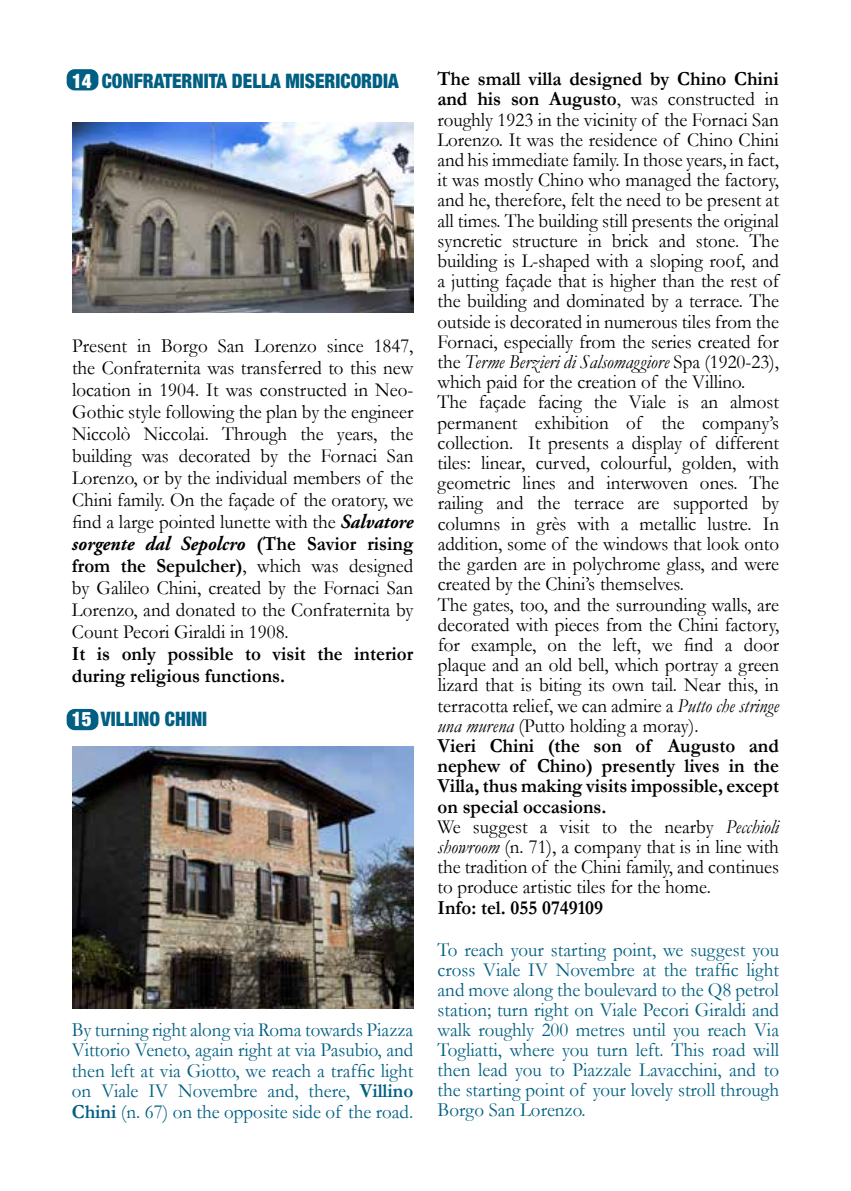
<style>
.page{position:relative;width:851px;height:1191px;background:#fff}
.page>*{position:absolute;margin:0;border:0;box-sizing:border-box;transform-origin:0 0}
.t1{font:20px/20.2px "Garamond";color:#000;text-align:justify;scale:.95 1}
.t2{font:20px/20px "Garamond";color:#005f82;text-align:justify;scale:.95 1}
.t3{font:700 20px/22px "Garamond";color:#000;scale:.95 1}
.t4{font:900 condensed 20px "Helvetica Neue";color:#005f82;scale:.95 1}
.t5{font:italic 700 20px "Adobe Garamond Pro";color:#000;scale:.95 1}
.s1{color:#fff}
.s2{font-family:"Adobe Garamond Pro";font-weight:700;font-style:italic}
.s3{font-family:"Garamond";font-style:normal}
.s4{font-weight:700}
.s5{font-style:italic}
</style>
<div class="page">
<div style="left:67px;top:69px;width:31px;height:21px;background:#005f82;border-radius:8px"></div>
<div style="left:67px;top:709px;width:31px;height:21px;background:#005f82;border-radius:8px"></div>
<img style="left:72px;top:123px;width:341px;height:189px">
<img style="left:72px;top:746px;width:341px;height:262px">
<p class="t4" style="left:72px;top:69px;width:345px"><span class="s1">14</span>. CONFRATERNITA DELLA MISERICORDIA</p>
<p class="t1" style="left:72px;top:334px;width:361px;line-height:22px">Present in Borgo San Lorenzo since 1847, the Confraternita was transferred to this new location in 1904. It was constructed in Neo-Gothic style following the plan by the engineer Niccolò Niccolai. Through the years, the building was decorated by the Fornaci San Lorenzo, or by the individual members of the Chini family. On the façade of the oratory, we find a large pointed lunette with the <span class="s2">Salvatore</span></p>
<p class="t5" style="left:72px;top:532px;width:361px">sorgente dal Sepolcro <span class="s3">(The Savior rising</span></p>
<p class="t1" style="left:72px;top:554px;width:361px;line-height:22px"><span class="s4">from the Sepulcher)</span>, which was designed by Galileo Chini, created by the Fornaci San Lorenzo, and donated to the Confraternita by Count Pecori Giraldi in 1908.</p>
<p class="t3" style="left:72px;top:643px;width:361px">It is only possible to visit the interior during religious functions.</p>
<p class="t4" style="left:72px;top:707px;width:144px"><span class="s1">15</span>. VILLINO CHINI</p>
<p class="t2" style="left:72px;top:1018px;width:361px;line-height:20.6px">By turning right along via Roma towards Piazza Vittorio Veneto, again right at via Pasubio, and then left at via Giotto, we reach a traffic light on Viale IV Novembre and, there, <span class="s4">Villino Chini</span> (n. 67) on the opposite side of the road.</p>
<p class="t1" style="left:437px;top:68px;width:361px;text-align:left"><span class="s4">The small villa designed by Chino Chini and his son Augusto</span>, was constructed in roughly 1923 in the vicinity of the Fornaci San Lorenzo. It was the residence of Chino Chini and his immediate family. In those years, in fact, it was mostly Chino who managed the factory, and he, therefore, felt the need to be present at all times. The building still presents the original syncretic structure in brick and stone. The building is L-shaped with a sloping roof, and a jutting façade that is higher than the rest of the building and dominated by a terrace. The outside is decorated in numerous tiles from the Fornaci, especially from the series created for the <span class="s5">Terme Berzieri di Salsomaggiore</span> Spa (1920-23), which paid for the creation of the Villino.<br>The façade facing the Viale is an almost permanent exhibition of the company’s collection. It presents a display of different tiles: linear, curved, colourful, golden, with geometric lines and interwoven ones. The railing and the terrace are supported by columns in grès with a metallic lustre. In addition, some of the windows that look onto the garden are in polychrome glass, and were created by the Chini’s themselves.<br>The gates, too, and the surrounding walls, are decorated with pieces from the Chini factory, for example, on the left, we find a door plaque and an old bell, which portray a green lizard that is biting its own tail. Near this, in terracotta relief, we can admire a <span class="s5">Putto che stringe una murena</span> (Putto holding a moray).<br><span class="s4">Vieri Chini (the son of Augusto and nephew of Chino) presently lives in the Villa, thus making visits impossible, except on special occasions.<br></span>We suggest a visit to the nearby <span class="s5">Pecchioli showroom</span> (n. 71), a company that is in line with the tradition of the Chini family, and continues to produce artistic tiles for the home.</p>
<p class="t3" style="left:437px;top:896px;width:176px">Info: tel. 055 0749109</p>
<p class="t2" style="left:437px;top:939px;width:361px">To reach your starting point, we suggest you cross Viale IV Novembre at the traffic light and move along the boulevard to the Q8 petrol station; turn right on Viale Pecori Giraldi and walk roughly 200 metres until you reach Via Togliatti, where you turn left. This road will then lead you to Piazzale Lavacchini, and to the starting point of your lovely stroll through Borgo San Lorenzo.</p>
</div>
